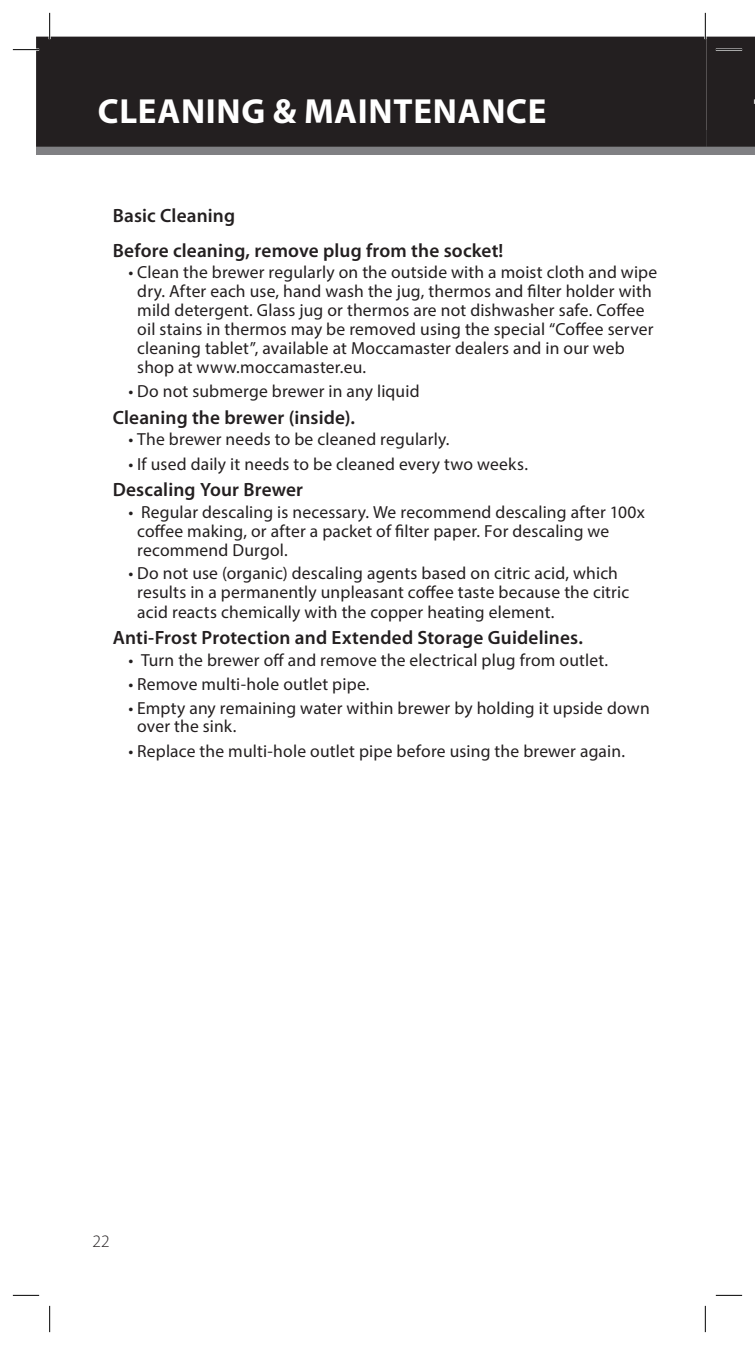
<style>
.page{position:relative;width:755px;height:1345px;background:#fff}
.page>*{position:absolute;margin:0;border:0;box-sizing:border-box;transform-origin:0 0}
.Headline{font:700 35px "Myriad Pro";letter-spacing:.02em;color:#fff}
.Subhead{font:600 19.25px "Myriad Pro";letter-spacing:.01em;color:#231f20}
.t1{font:17.5px/18.9px "Myriad Pro";letter-spacing:.01em;color:#231f20}
.t2{font:300 17.5px "Myriad Pro";color:#231f20}
</style>
<div class="page">
<div style="left:705px;top:130px;width:49px;height:24px;background:#808083"></div>
<div style="left:36px;top:130px;width:669px;height:24px;background:#808083"></div>
<div style="left:37px;top:37px;width:668px;height:109px;background:#231f20"></div>
<div style="left:36px;top:37px;width:669px;height:110px;border:2px solid #231f20"></div>
<hr style="left:13px;top:49px;width:26px;height:2px;background:#fff">
<hr style="left:49px;top:13px;width:2px;height:26px;background:#fff">
<hr style="left:703px;top:13px;width:3px;height:26px;background:#fff">
<svg style="left:13px;top:49px;width:26px;height:1px"></svg>
<svg style="left:13px;top:1294px;width:26px;height:1px"></svg>
<svg style="left:716px;top:1294px;width:25px;height:1px"></svg>
<svg style="left:49px;top:13px;width:1px;height:26px"></svg>
<svg style="left:49px;top:1305px;width:1px;height:26px"></svg>
<svg style="left:704px;top:13px;width:50px;height:134px"></svg>
<svg style="left:704px;top:1306px;width:1px;height:25px"></svg>
<p class="Headline" style="left:98px;top:88px;width:450px">CLEANING &amp; MAINTENANCE</p>
<p class="Subhead" style="left:113px;top:205px;width:124px">Basic Cleaning</p>
<p class="Subhead" style="left:113px;top:240px;width:392px">Before cleaning, remove plug from the socket!</p>
<p class="t1" style="left:137px;top:263px;width:521px;text-indent:-9px">• Clean the brewer regularly on the outside with a moist cloth and wipe dry. After each use, hand wash the jug, thermos and filter holder with mild detergent. Glass jug or thermos are not dishwasher safe. Coffee oil stains in thermos may be removed using the special “Coffee server cleaning tablet”, available at Moccamaster dealers and in our web shop at www.moccamaster.eu.</p>
<p class="t1" style="left:128px;top:381px;width:292px">• Do not submerge brewer in any liquid</p>
<p class="Subhead" style="left:113px;top:407px;width:243px">Cleaning the brewer (inside).</p>
<p class="t1" style="left:128px;top:429px;width:322px">• The brewer needs to be cleaned regularly.</p>
<p class="t1" style="left:128px;top:454px;width:400px">• If used daily it needs to be cleaned every two weeks.</p>
<p class="Subhead" style="left:113px;top:479px;width:192px">Descaling Your Brewer</p>
<p class="t1" style="left:137px;top:502px;width:509px;text-indent:-9px">• Regular descaling is necessary. We recommend descaling after 100x coffee making, or after a packet of filter paper. For descaling we recommend Durgol.</p>
<p class="t1" style="left:137px;top:563px;width:493px;text-indent:-9px">• Do not use (organic) descaling agents based on citric acid, which results in a permanently unpleasant coffee taste because the citric acid reacts chemically with the copper heating element.</p>
<p class="Subhead" style="left:113px;top:627px;width:471px">Anti-Frost Protection and Extended Storage Guidelines.</p>
<p class="t1" style="left:128px;top:650px;width:481px">• Turn the brewer off and remove the electrical plug from outlet.</p>
<p class="t1" style="left:128px;top:674px;width:242px">• Remove multi-hole outlet pipe.</p>
<p class="t1" style="left:137px;top:698px;width:513px;text-indent:-9px">• Empty any remaining water within brewer by holding it upside down over the sink.</p>
<p class="t1" style="left:128px;top:741px;width:497px">• Replace the multi-hole outlet pipe before using the brewer again.</p>
<p class="t2" style="left:92px;top:1231px;width:19px">22</p>
</div>
